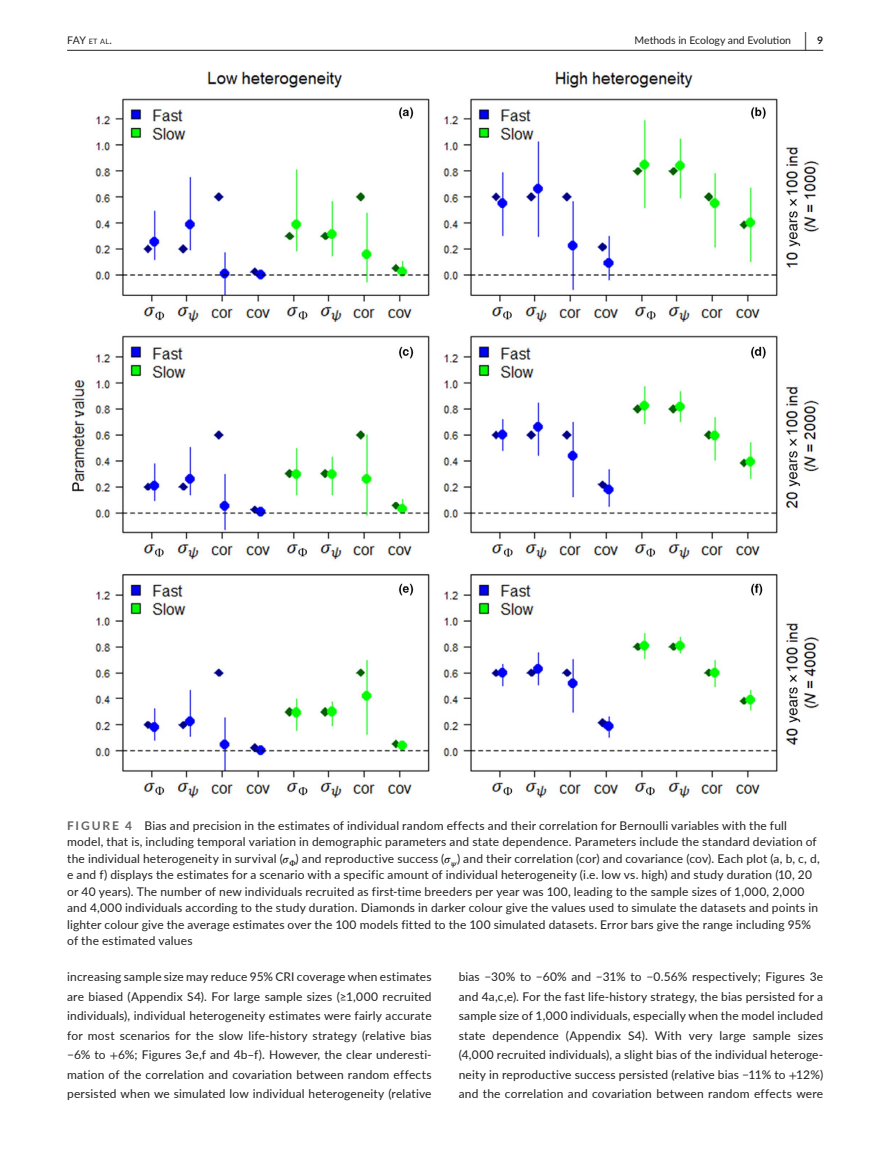
<style>
.page{position:relative;width:893px;height:1174px;background:#fff}
.page>*{position:absolute;margin:0;border:0;box-sizing:border-box;transform-origin:0 0}
.t1{font:700 19.5px "Lato";color:#231f20;scale:.48 1}
.t2{font:12px/19.5px "Lato";letter-spacing:.015em;color:#231f20;text-align:justify}
.t3{font:10.5px "Lato";color:#231f20}
.t4{font:10.5px "Lato";color:#231f20}
.t5{font:700 10.5px "Lato";color:#231f20}
.s1{font-size:7.35px}
.s2{font-weight:700;color:#636366}
.s3{font-family:"STIX Math";font-style:italic;color:#000}
.s4{font-family:"STIX"}
</style>
<div class="page">
<hr style="left:67px;top:50px;width:756px;height:1px;background:#231f20">
<img style="left:71px;top:72px;width:748px;height:725px">
<h1 class="t1" style="left:804px;top:25px;width:7px">|</h1>
<p class="t4" style="left:67px;top:33px;width:46px">FAY <span class="s1">et al</span>.</p>
<p class="t3" style="left:635px;top:33px;width:158px">Methods in Ecology and Evolu on</p>
<p class="t5" style="left:817px;top:33px;width:8px">9</p>
<p class="t2" style="left:67px;top:816px;width:754px;line-height:16.5px;text-align:left"><span class="s2">FIGURE 4</span> Bias and precision in the estimates of individual random effects and their correlation for Bernoulli variables with the full model, that is, including temporal variation in demographic parameters and state dependence. Parameters include the standard deviation of the individual heterogeneity in survival (<span class="s3">𝜎</span><sub>Φ</sub>) and reproductive success (<span class="s3">𝜎</span><sub>𝜓</sub>) and their correlation (cor) and covariance (cov). Each plot (a, b, c, d, e and f) displays the estimates for a scenario with a specific amount of individual heterogeneity (i.e. low vs. high) and study duration (10, 20 or 40 years). The number of new individuals recruited as first-time breeders per year was 100, leading to the sample sizes of 1,000, 2,000 and 4,000 individuals according to the study duration. Diamonds in darker colour give the values used to simulate the datasets and points in lighter colour give the average estimates over the 100 models fitted to the 100 simulated datasets. Error bars give the range including 95% of the estimated values</p>
<p class="t2" style="left:67px;top:966px;width:366px">increasing sample size may reduce 95% CRI coverage when estimates are biased (Appendix S4). For large sample sizes (≥1,000 recruited individuals), individual heterogeneity estimates were fairly accurate for most scenarios for the slow life-history strategy (relative bias −6% to <span class="s4">+</span>6%; Figures 3e,f and 4b–f). However, the clear underesti&shy;mation of the correlation and covariation between random effects persisted when we simulated low individual heterogeneity (relative</p>
<p class="t2" style="left:459px;top:966px;width:366px">bias −30% to −60% and −31% to −0.56% respectively; Figures 3e and 4a,c,e). For the fast life-history strategy, the bias persisted for a sample size of 1,000 individuals, especially when the model included state dependence (Appendix S4). With very large sample sizes (4,000 recruited individuals), a slight bias of the individual heteroge&shy;neity in reproductive success persisted (relative bias −11% to <span class="s4">+</span>12%) and the correlation and covariation between random effects were</p>
</div>
